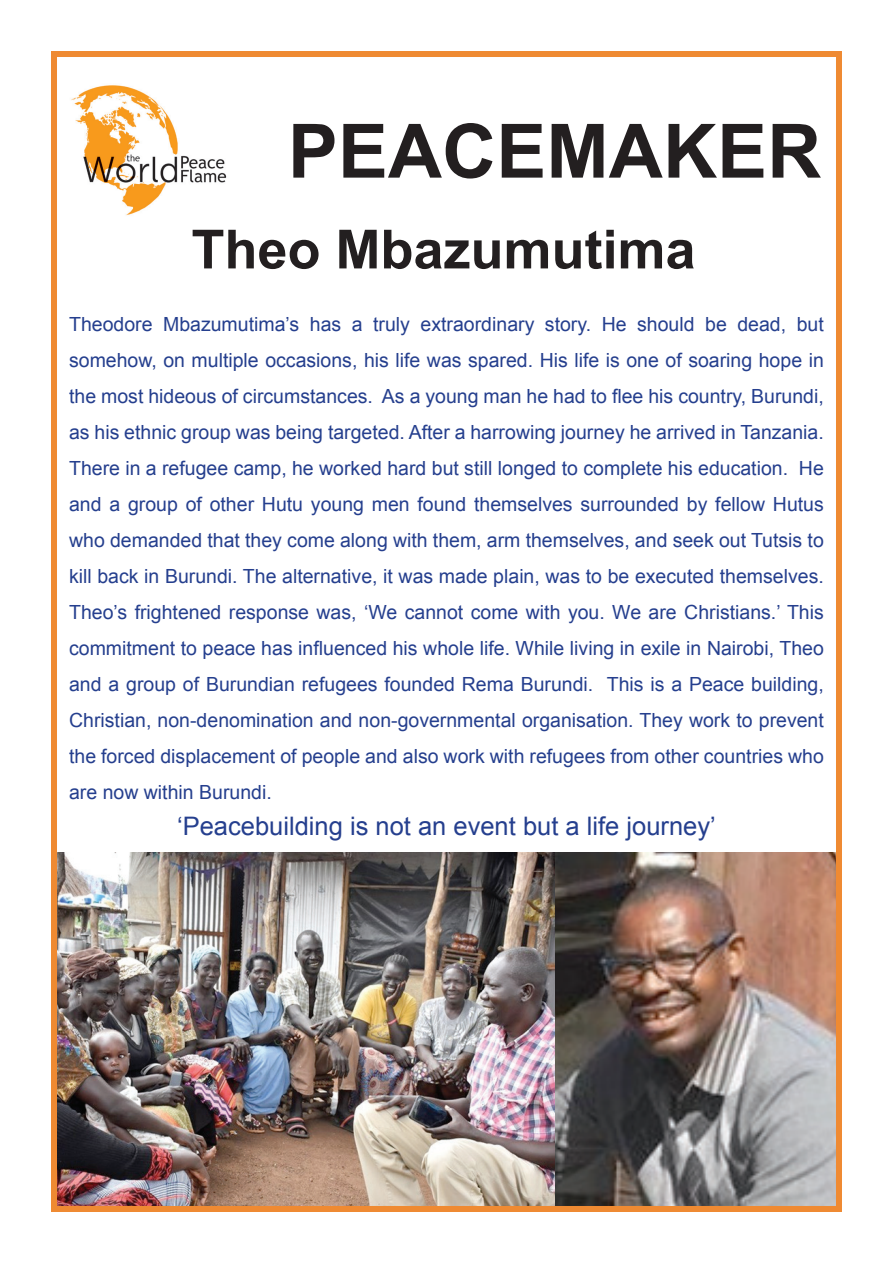
<style>
.page{position:relative;width:893px;height:1263px;background:#fff}
.page>*{position:absolute;margin:0;border:0;box-sizing:border-box;transform-origin:0 0}
.t1{font:700 75px "Arial";color:#231f20}
.t2{font:700 54px "Arial";color:#231f20}
.t3{font:25.5px "Arial";color:#253f8e}
.t4{font:19.5px/36px "Arial";color:#253f8e;text-align:justify}
</style>
<div class="page">
<img style="left:71px;top:85px;width:156px;height:131px">
<img style="left:555px;top:853px;width:280px;height:352px">
<img style="left:58px;top:853px;width:497px;height:352px">
<div style="left:51px;top:51px;width:791px;height:1161px;border:6px solid #ef8a32"></div>
<h1 class="t1" style="left:288px;top:101px;width:535px">PEACEMAKER</h1>
<h2 class="t2" style="left:191px;top:213px;width:506px">Theo Mbazumutima</h2>
<p class="t4" style="left:69px;top:306px;width:756px">Theodore Mbazumutima’s has a truly extraordinary story. He should be dead, but somehow, on multiple occasions, his life was spared. His life is one of soaring hope in the most hideous of circumstances. As a young man he had to flee his country, Burundi, as his ethnic group was being targeted. After a harrowing journey he arrived in Tanzania.<br>There in a refugee camp, he worked hard but still longed to complete his education. He and a group of other Hutu young men found themselves surrounded by fellow Hutus who demanded that they come along with them, arm themselves, and seek out Tutsis to kill back in Burundi. The alternative, it was made plain, was to be executed themselves.<br>Theo’s frightened response was, ‘We cannot come with you. We are Christians.’ This commitment to peace has influenced his whole life. While living in exile in Nairobi, Theo and a group of Burundian refugees founded Rema Burundi. This is a Peace building, Christian, non-denomination and non-governmental organisation. They work to prevent the forced displacement of people and also work with refugees from other countries who are now within Burundi.</p>
<h3 class="t3" style="left:177px;top:809px;width:540px">‘Peacebuilding is not an event but a life journey’</h3>
</div>
